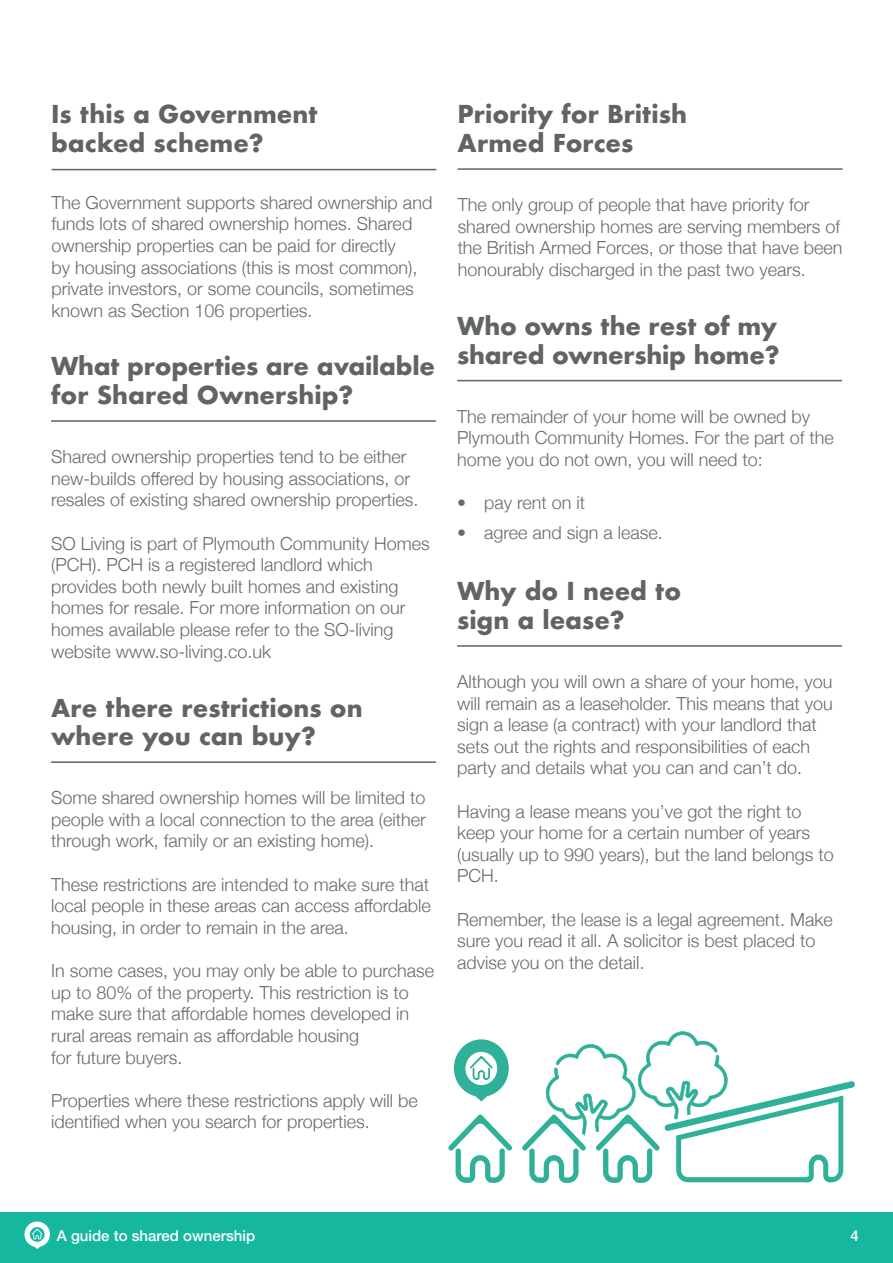
<style>
.page{position:relative;width:893px;height:1263px;background:#fff}
.page>*{position:absolute;margin:0;border:0;box-sizing:border-box;transform-origin:0 0}
.t1{font:700 24px/28.8px "Futura";color:#606465}
.t2{font:300 18px/21.6px "Helvetica Neue";color:#6b6969}
.t3{font:500 15px "Helvetica Neue";color:#fff}
</style>
<div class="page">
<hr style="left:51px;top:420px;width:385px;height:2px;background:#606465">
<hr style="left:457px;top:380px;width:385px;height:1px;background:#606465">
<hr style="left:457px;top:645px;width:385px;height:2px;background:#606465">
<hr style="left:51px;top:761px;width:385px;height:2px;background:#606465">
<hr style="left:52px;top:169px;width:384px;height:1px;background:#606465">
<hr style="left:458px;top:168px;width:384px;height:2px;background:#606465">
<svg style="left:448px;top:1114px;width:64px;height:69px"></svg>
<svg style="left:522px;top:1031px;width:333px;height:152px"></svg>
<svg style="left:454px;top:1039px;width:55px;height:62px"></svg>
<div style="left:0;top:1212px;width:893px;height:51px;background:#15b89f"></div>
<svg style="left:24px;top:1221px;width:26px;height:28px"></svg>
<p class="t1" style="left:51px;top:100px;width:268px">Is this a Government backed scheme?</p>
<p class="t1" style="left:458px;top:100px;width:231px">Priority for British<br>Armed Forces</p>
<p class="t2" style="left:52px;top:190px;width:382px">The Government supports shared ownership and funds lots of shared ownership homes. Shared ownership properties can be paid for directly<br>by housing associations (this is most common), private investors, or some councils, sometimes known as Section 106 properties.</p>
<p class="t2" style="left:458px;top:193px;width:386px">The only group of people that have priority for shared ownership homes are serving members of the British Armed Forces, or those that have been honourably discharged in the past two years.</p>
<p class="t1" style="left:457px;top:312px;width:324px">Who owns the rest of my shared ownership home?</p>
<p class="t1" style="left:51px;top:352px;width:385px">What properties are available for Shared Ownership?</p>
<p class="t2" style="left:457px;top:404px;width:378px">The remainder of your home will be owned by<br>Plymouth Community Homes. For the part of the home you do not own, you will need to:</p>
<p class="t2" style="left:457px;top:491px;width:130px">• pay rent on it</p>
<p class="t2" style="left:457px;top:521px;width:207px">• agree and sign a lease.</p>
<p class="t2" style="left:51px;top:445px;width:369px">Shared ownership properties tend to be either new-builds offered by housing associations, or resales of existing shared ownership properties.</p>
<p class="t2" style="left:51px;top:531px;width:380px">SO Living is part of Plymouth Community Homes (PCH). PCH is a registered landlord which provides both newly built homes and existing homes for resale. For more information on our homes available please refer to the SO-living website www.so-living.co.uk</p>
<p class="t1" style="left:457px;top:577px;width:226px">Why do I need to sign a lease?</p>
<p class="t1" style="left:51px;top:693px;width:313px">Are there restrictions on where you can buy?</p>
<p class="t2" style="left:51px;top:786px;width:376px;text-align:justify">Some shared ownership homes will be limited to people with a local connection to the area (either through work, family or an existing home).</p>
<p class="t2" style="left:51px;top:872px;width:381px;text-align:justify">These restrictions are intended to make sure that local people in these areas can access affordable housing, in order to remain in the area.</p>
<p class="t2" style="left:51px;top:958px;width:385px">In some cases, you may only be able to purchase up to 80% of the property. This restriction is to make sure that affordable homes developed in rural areas remain as affordable housing<br>for future buyers.</p>
<p class="t2" style="left:51px;top:1088px;width:368px">Properties where these restrictions apply will be identified when you search for properties.</p>
<p class="t2" style="left:457px;top:669px;width:377px">Although you will own a share of your home, you will remain as a leaseholder. This means that you sign a lease (a contract) with your landlord that sets out the rights and responsibilities of each party and details what you can and can’t do.</p>
<p class="t2" style="left:457px;top:799px;width:378px">Having a lease means you’ve got the right to keep your home for a certain number of years (usually up to 990 years), but the land belongs to PCH.</p>
<p class="t2" style="left:457px;top:907px;width:377px">Remember, the lease is a legal agreement. Make sure you read it all. A solicitor is best placed to advise you on the detail.</p>
<p class="t3" style="left:57px;top:1223px;width:200px">A guide to shared ownership</p>
<p class="t3" style="left:850px;top:1223px;width:10px">4</p>
</div>
